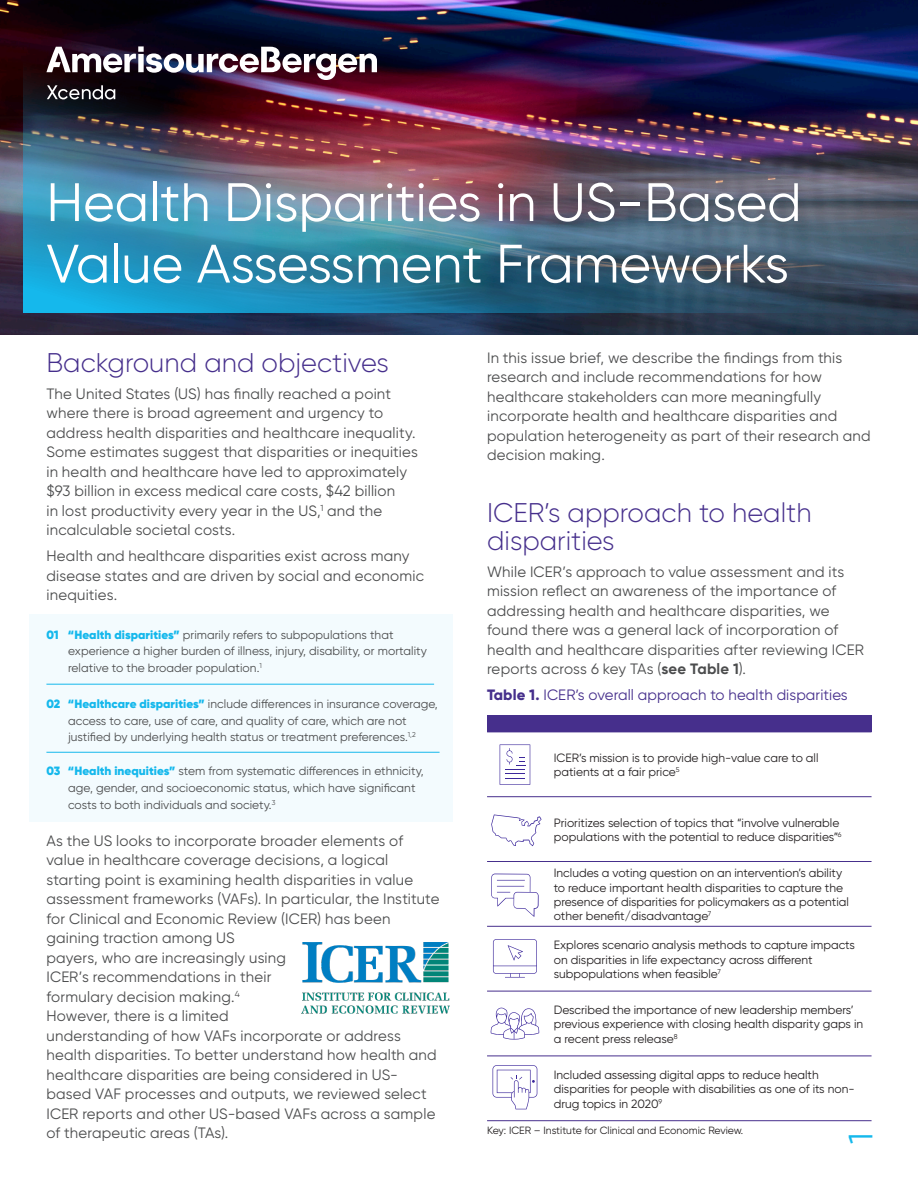
<style>
.page{position:relative;width:918px;height:1188px;background:#fff}
.page>*{position:absolute;margin:0;border:0;box-sizing:border-box;transform-origin:0 0}
.L1_Headline_45_pt{font:54px/61.5px "Gilroy";color:#fff}
.t1{font:33.75px "Gilroy";color:#15b8ec}
.Subhead_16pt{font:300 27px/28.5px "Gilroy";color:#462f8c}
.Subhead_16pt-2{font:15px/19.5px "Gilroy";letter-spacing:.015em;color:#4b4c4d}
.L3_Bullets_9_pt{font:15px "Gilroy";letter-spacing:.005em;color:#462f8c}
.t2{font:12px/14.4px "Gilroy";color:#231f20}
.t3{font:12px/16.5px "Gilroy";letter-spacing:.005em;color:#4b4c4d}
.t4{font:10.5px "Gilroy";color:#231f20}
.s1{font-weight:900;color:#15b8ec}
.s2{font-weight:700}
.s3{font-weight:800}
</style>
<div class="page">
<img style="left:0;top:0;width:918px;height:335px">
<img style="left:23px;top:0;width:872px;height:313px">
<img style="left:46px;top:46px;width:331px;height:53px">
<svg style="left:500px;top:744px;width:30px;height:41px"></svg>
<div style="left:29px;top:614px;width:424px;height:208px;background:#f3fbfe"></div>
<div style="left:487px;top:715px;width:385px;height:17px;background:#462f8c"></div>
<hr style="left:487px;top:732px;width:385px;height:1px;background:#462f8c">
<hr style="left:487px;top:796px;width:385px;height:1px;background:#462f8c">
<hr style="left:487px;top:861px;width:385px;height:1px;background:#462f8c">
<hr style="left:487px;top:926px;width:385px;height:1px;background:#462f8c">
<hr style="left:487px;top:991px;width:385px;height:1px;background:#462f8c">
<hr style="left:487px;top:1056px;width:385px;height:1px;background:#462f8c">
<hr style="left:487px;top:1120px;width:385px;height:1px;background:#462f8c">
<hr style="left:46px;top:684px;width:388px;height:1px;background:#15b8ec">
<hr style="left:46px;top:752px;width:394px;height:1px;background:#15b8ec">
<img style="left:302px;top:942px;width:147px;height:71px">
<svg style="left:491px;top:1007px;width:48px;height:33px"></svg>
<svg style="left:491px;top:874px;width:48px;height:43px"></svg>
<svg style="left:493px;top:939px;width:44px;height:39px"></svg>
<svg style="left:493px;top:1065px;width:44px;height:44px"></svg>
<svg style="left:491px;top:815px;width:51px;height:31px"></svg>
<p class="L1_Headline_45_pt" style="left:46px;top:171px;width:757px">Health Disparities in US-Based<br>Value Assessment Frameworks</p>
<p class="Subhead_16pt" style="left:46px;top:348px;width:344px">Background and objectives</p>
<p class="Subhead_16pt-2" style="left:46px;top:383px;width:373px">The United States (US) has finally reached a point where there is broad agreement and urgency to address health disparities and healthcare inequality.<br>Some estimates suggest that disparities or inequities in health and healthcare have led to approximately $93 billion in excess medical care costs, $42 billion<br>in lost productivity every year in the US,<sup>1</sup> and the incalculable societal costs.</p>
<p class="Subhead_16pt-2" style="left:46px;top:546px;width:379px">Health and healthcare disparities exist across many disease states and are driven by social and economic inequities.</p>
<p class="t3" style="left:68px;top:626px;width:361px;text-indent:-22px"><span class="s1">01 “Health disparities”</span> primarily refers to subpopulations that experience a higher burden of illness, injury, disability, or mortality relative to the broader population.<sup>1</sup></p>
<p class="t3" style="left:68px;top:696px;width:371px;text-indent:-22px"><span class="s1">02 “Healthcare disparities”</span> include differences in insurance coverage, access to care, use of care, and quality of care, which are not justified by underlying health status or treatment preferences.<sup>1,2</sup></p>
<p class="t3" style="left:68px;top:762px;width:357px;line-height:17px;text-indent:-22px"><span class="s1">03 “Health inequities”</span> stem from systematic differences in ethnicity, age, gender, and socioeconomic status, which have significant costs to both individuals and society.<sup>3</sup></p>
<p class="Subhead_16pt-2" style="left:46px;top:830px;width:395px">As the US looks to incorporate broader elements of value in healthcare coverage decisions, a logical starting point is examining health disparities in value assessment frameworks (VAFs). In particular, the Institute for Clinical and Economic Review (ICER) has been gaining traction among US<br>payers, who are increasingly using<br>ICER’s recommendations in their<br>formulary decision making.<sup>4<br></sup>However, there is a limited<br>understanding of how VAFs incorporate or address health disparities. To better understand how health and healthcare disparities are being considered in US&shy;based VAF processes and outputs, we reviewed select ICER reports and other US-based VAFs across a sample of therapeutic areas (TAs).</p>
<p class="Subhead_16pt-2" style="left:487px;top:348px;width:385px">In this issue brief, we describe the findings from this research and include recommendations for how healthcare stakeholders can more meaningfully incorporate health and healthcare disparities and population heterogeneity as part of their research and decision making.</p>
<p class="Subhead_16pt" style="left:487px;top:498px;width:326px">ICER’s approach to health disparities</p>
<p class="Subhead_16pt-2" style="left:487px;top:561px;width:378px">While ICER’s approach to value assessment and its mission reflect an awareness of the importance of addressing health and healthcare disparities, we found there was a general lack of incorporation of health and healthcare disparities after reviewing ICER reports across 6 key TAs (<span class="s2">see Table 1</span>).</p>
<p class="L3_Bullets_9_pt" style="left:487px;top:686px;width:362px"><span class="s3">Table 1.</span> ICER’s overall approach to health disparities</p>
<p class="t2" style="left:554px;top:750px;width:266px">ICER’s mission is to provide high-value care to all patients at a fair price<sup>5</sup></p>
<p class="t2" style="left:554px;top:815px;width:289px">Prioritizes selection of topics that “involve vulnerable populations with the potential to reduce disparities”<sup>6</sup></p>
<p class="t2" style="left:554px;top:866px;width:297px">Includes a voting question on an intervention’s ability to reduce important health disparities to capture the presence of disparities for policymakers as a potential other benefit/disadvantage<sup>7</sup></p>
<p class="t2" style="left:554px;top:938px;width:303px">Explores scenario analysis methods to capture impacts on disparities in life expectancy across different subpopulations when feasible<sup>7</sup></p>
<p class="t2" style="left:554px;top:1002px;width:311px">Described the importance of new leadership members’ previous experience with closing health disparity gaps in a recent press release<sup>8</sup></p>
<p class="t2" style="left:554px;top:1067px;width:302px">Included assessing digital apps to reduce health disparities for people with disabilities as one of its non&shy;drug topics in 2020<sup>9</sup></p>
<p class="t4" style="left:487px;top:1124px;width:258px">Key: ICER – Institute for Clinical and Economic Review.</p>
<h2 class="t1" style="left:840px;top:1144px;width:13px;rotate:-90deg">1</h2>
</div>
